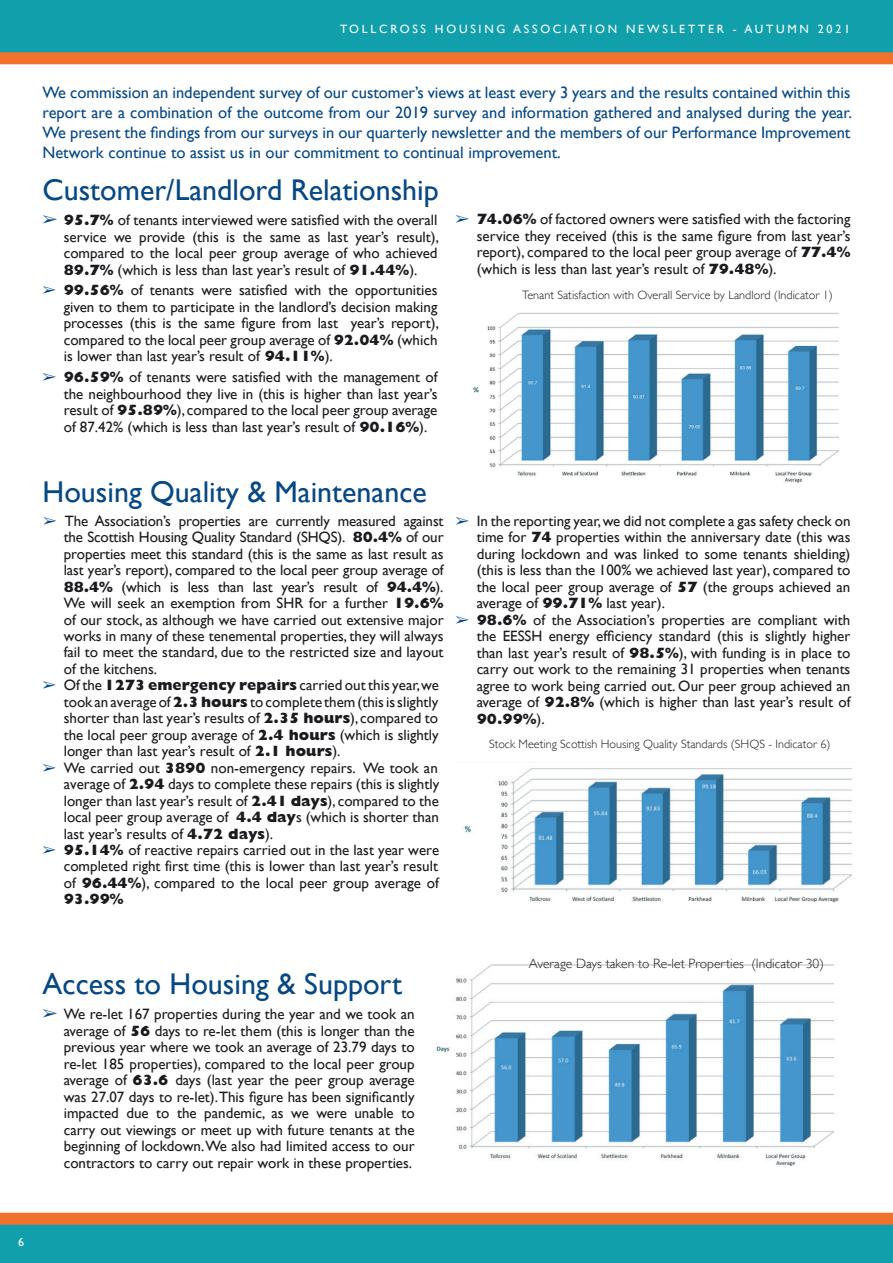
<style>
.page{position:relative;width:893px;height:1263px;background:#fff}
.page>*{position:absolute;margin:0;border:0;box-sizing:border-box;transform-origin:0 0}
.t1{font:30px "Gill Sans";color:#064884}
.t2{font:16.5px/19.8px "Gill Sans";color:#064884;text-align:justify}
.t3{font:15px/16.5px "Gill Sans";color:#1a1b1f;text-align:justify}
.t4{font:300 13.5px "Gill Sans";color:#1a1b1f}
.t5{font:300 12.15px "Gill Sans";color:#1a1b1f}
.t6{font:12px "Gill Sans";letter-spacing:.23em;color:#fff}
.s1{color:#064884}
.s2{font-weight:800}
</style>
<div class="page">
<img style="left:437px;top:964px;width:398px;height:202px">
<div style="left:0;top:0;width:893px;height:60px;background:#11a0ab"></div>
<div style="left:0;top:1220px;width:893px;height:43px;background:#11a0ab"></div>
<div style="left:0;top:52px;width:893px;height:12px;background:#f1722c"></div>
<div style="left:0;top:1213px;width:893px;height:12px;background:#f1722c"></div>
<img style="left:464px;top:768px;width:389px;height:135px">
<img style="left:473px;top:312px;width:366px;height:171px">
<p class="t6" style="left:340px;top:22px;width:512px">TOLLCROSS HOUSING ASSOCIATION NEWSLETTER - AUTUMN 2021</p>
<p class="t2" style="left:43px;top:82px;width:811px">We commission an independent survey of our customer’s views at least every 3 years and the results contained within this report are a combination of the outcome from our 2019 survey and information gathered and analysed during the year.<br>We present the findings from our surveys in our quarterly newsletter and the members of our Performance Improvement Network continue to assist us in our commitment to continual improvement.</p>
<h1 class="t1" style="left:43px;top:172px;width:398px">Customer/Landlord Relationship</h1>
<p class="t3" style="left:64px;top:212px;width:377px;text-indent:-21px"><span class="s1">➢</span> <span class="s2">95.7%</span> of tenants interviewed were satisfied with the overall service we provide (this is the same as last year’s result), compared to the local peer group average of who achieved <span class="s2">89.7%</span> (which is less than last year’s result of <span class="s2">91.44%</span>).</p>
<p class="t3" style="left:64px;top:282px;width:377px;text-indent:-21px"><span class="s1">➢</span> <span class="s2">99.56%</span> of tenants were satisfied with the opportunities given to them to participate in the landlord’s decision making processes (this is the same figure from last year’s report), compared to the local peer group average of <span class="s2">92.04%</span> (which is lower than last year’s result of <span class="s2">94.11%</span>).</p>
<p class="t3" style="left:64px;top:369px;width:375px;text-indent:-21px"><span class="s1">➢</span> <span class="s2">96.59%</span> of tenants were satisfied with the management of the neighbourhood they live in (this is higher than last year’s result of <span class="s2">95.89%</span>), compared to the local peer group average of 87.42% (which is less than last year’s result of <span class="s2">90.16%</span>).</p>
<p class="t3" style="left:477px;top:211px;width:375px;text-indent:-21px"><span class="s1">➢</span> <span class="s2">74.06%</span> of factored owners were satisfied with the factoring service they received (this is the same figure from last year’s report), compared to the local peer group average of <span class="s2">77.4% </span>(which is less than last year’s result of <span class="s2">79.48%</span>).</p>
<p class="t5" style="left:522px;top:285px;width:312px">Tenant Satisfaction with Overall Service by Landlord (Indicator 1)</p>
<h1 class="t1" style="left:43px;top:474px;width:386px">Housing Quality &amp; Maintenance</h1>
<p class="t3" style="left:64px;top:512px;width:381px;text-indent:-21px"><span class="s1">➢</span> The Association’s properties are currently measured against the Scottish Housing Quality Standard (SHQS). <span class="s2">80.4%</span> of our properties meet this standard (this is the same as last result as last year’s report), compared to the local peer group average of <span class="s2">88.4%</span> (which is less than last year’s result of <span class="s2">94.4%</span>).<br>We will seek an exemption from SHR for a further <span class="s2">19.6% </span>of our stock, as although we have carried out extensive major works in many of these tenemental properties, they will always fail to meet the standard, due to the restricted size and layout of the kitchens.</p>
<p class="t3" style="left:64px;top:677px;width:377px;text-indent:-21px"><span class="s1">➢</span> Of the <span class="s2">1273 emergency repairs</span> carried out this year, we took an average of <span class="s2">2.3 hours</span> to complete them (this is slightly shorter than last year’s results of <span class="s2">2.35 hours</span>), compared to the local peer group average of <span class="s2">2.4 hours</span> (which is slightly longer than last year’s result of <span class="s2">2.1 hours</span>).</p>
<p class="t3" style="left:64px;top:759px;width:377px;text-indent:-21px"><span class="s1">➢</span> We carried out <span class="s2">3890</span> non-emergency repairs. We took an average of <span class="s2">2.94</span> days to complete these repairs (this is slightly longer than last year’s result of <span class="s2">2.41 days</span>), compared to the local peer group average of <span class="s2">4.4 day</span>s (which is shorter than last year’s results of <span class="s2">4.72 days</span>).</p>
<p class="t3" style="left:64px;top:842px;width:377px;text-indent:-21px"><span class="s1">➢</span> <span class="s2">95.14%</span> of reactive repairs carried out in the last year were completed right first time (this is lower than last year’s result of <span class="s2">96.44%</span>), compared to the local peer group average of <span class="s2">93.99%</span></p>
<p class="t3" style="left:477px;top:512px;width:375px;text-indent:-21px"><span class="s1">➢</span> In the reporting year, we did not complete a gas safety check on time for <span class="s2">74</span> properties within the anniversary date (this was during lockdown and was linked to some tenants shielding) (this is less than the 100% we achieved last year), compared to the local peer group average of <span class="s2">57</span> (the groups achieved an average of <span class="s2">99.71%</span> last year).</p>
<p class="t3" style="left:477px;top:611px;width:375px;text-indent:-21px"><span class="s1">➢</span> <span class="s2">98.6%</span> of the Association’s properties are compliant with the EESSH energy efficiency standard (this is slightly higher than last year’s result of <span class="s2">98.5%</span>), with funding is in place to carry out work to the remaining 31 properties when tenants agree to work being carried out. Our peer group achieved an average of <span class="s2">92.8%</span> (which is higher than last year’s result of <span class="s2">90.99%</span>).</p>
<p class="t5" style="left:489px;top:734px;width:343px">Stock Meeting Scottish Housing Quality Standards (SHQS - Indicator 6)</p>
<h1 class="t1" style="left:43px;top:966px;width:361px">Access to Housing &amp; Support</h1>
<p class="t3" style="left:64px;top:1006px;width:352px;text-indent:-21px"><span class="s1">➢</span> We re-let 167 properties during the year and we took an average of <span class="s2">56</span> days to re-let them (this is longer than the previous year where we took an average of 23.79 days to re-let 185 properties), compared to the local peer group average of <span class="s2">63.6</span> days (last year the peer group average was 27.07 days to re-let). This figure has been significantly impacted due to the pandemic, as we were unable to carry out viewings or meet up with future tenants at the beginning of lockdown. We also had limited access to our contractors to carry out repair work in these properties.</p>
<p class="t4" style="left:529px;top:953px;width:296px">Average Days taken to Re-let Properties (Indicator 30)</p>
<p class="t6" style="left:18px;top:1235px;width:7px">6</p>
</div>
